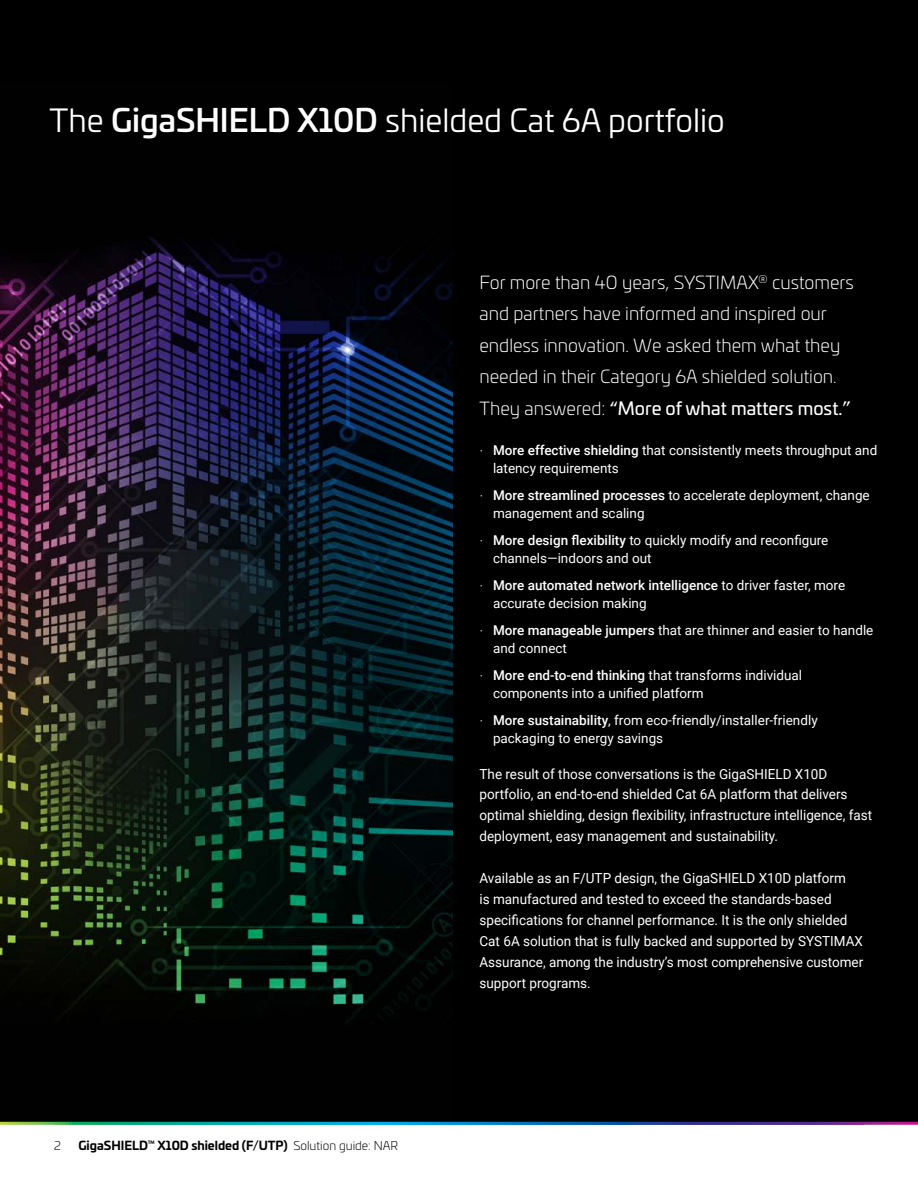
<style>
.page{position:relative;width:918px;height:1188px;background:#fff}
.page>*{position:absolute;margin:0;border:0;box-sizing:border-box;transform-origin:0 0}
.t1{font:31.5px "Univia Pro";color:#fff}
.t2{font:300 18px/31.5px "Univia Pro";color:#fff}
.t3{font:13.8px/21px "Roboto";color:#fff}
.t4{font:13.5px/18.8px "Roboto";color:#fff}
.t5{font:700 12px "Univia Pro";color:#000}
.t6{font:300 12px "Univia Pro";color:#000}
.s1{font-weight:500}
.s2{font-weight:300}
.s3{font-weight:400}
.s4{font-family:"Frutiger LT Pro";font-weight:300}
</style>
<div class="page">
<div style="left:0;top:0;width:918px;height:1123px;background:#000"></div>
<img style="left:0;top:238px;width:452px;height:884px">
<hr style="left:0;top:1122px;width:918px;height:3px;background:#fff">
<h1 class="t1" style="left:50px;top:97px;width:677px">The <span class="s1">GigaSHIELD X10D</span> shielded Cat 6A portfolio</h1>
<p class="t6" style="left:54px;top:1138px;width:8px">2</p>
<p class="t5" style="left:78px;top:1136px;width:321px">GigaSHIELD<sup>™</sup> X10D shielded (F/UTP) <span class="s2">Solution guide: NAR</span></p>
<h2 class="t2" style="left:480px;top:266px;width:376px">For more than 40 years, SYSTIMAX<sup>®</sup> customers and partners have informed and inspired our endless innovation. We asked them what they needed in their Category 6A shielded solution.<br>They answered: <span class="s3">“More of what matters most.”</span></h2>
<p class="t4" style="left:493px;top:440px;width:386px;text-indent:-14px"><span class="s4">·</span> <span class="s1">More effective shielding</span> that consistently meets throughput and latency requirements</p>
<p class="t4" style="left:493px;top:485px;width:378px;text-indent:-14px"><span class="s4">·</span> <span class="s1">More streamlined processes</span> to accelerate deployment, change management and scaling</p>
<p class="t4" style="left:493px;top:530px;width:337px;text-indent:-14px"><span class="s4">·</span> <span class="s1">More design flexibility</span> to quickly modify and reconfigure channels—indoors and out</p>
<p class="t4" style="left:493px;top:575px;width:354px;text-indent:-14px"><span class="s4">·</span> <span class="s1">More automated network intelligence</span> to driver faster, more accurate decision making</p>
<p class="t4" style="left:493px;top:620px;width:382px;text-indent:-14px"><span class="s4">·</span> <span class="s1">More manageable jumpers</span> that are thinner and easier to handle and connect</p>
<p class="t4" style="left:493px;top:665px;width:311px;text-indent:-14px"><span class="s4">·</span> <span class="s1">More end-to-end thinking</span> that transforms individual components into a unified platform</p>
<p class="t4" style="left:493px;top:710px;width:326px;text-indent:-14px"><span class="s4">·</span> <span class="s1">More sustainability</span>, from eco-friendly/installer-friendly packaging to energy savings</p>
<p class="t3" style="left:480px;top:763px;width:394px">The result of those conversations is the GigaSHIELD X10D portfolio, an end-to-end shielded Cat 6A platform that delivers optimal shielding, design flexibility, infrastructure intelligence, fast deployment, easy management and sustainability.</p>
<p class="t3" style="left:480px;top:868px;width:385px">Available as an F/UTP design, the GigaSHIELD X10D platform<br>is manufactured and tested to exceed the standards-based specifications for channel performance. It is the only shielded Cat 6A solution that is fully backed and supported by SYSTIMAX Assurance, among the industry’s most comprehensive customer support programs.</p>
</div>
